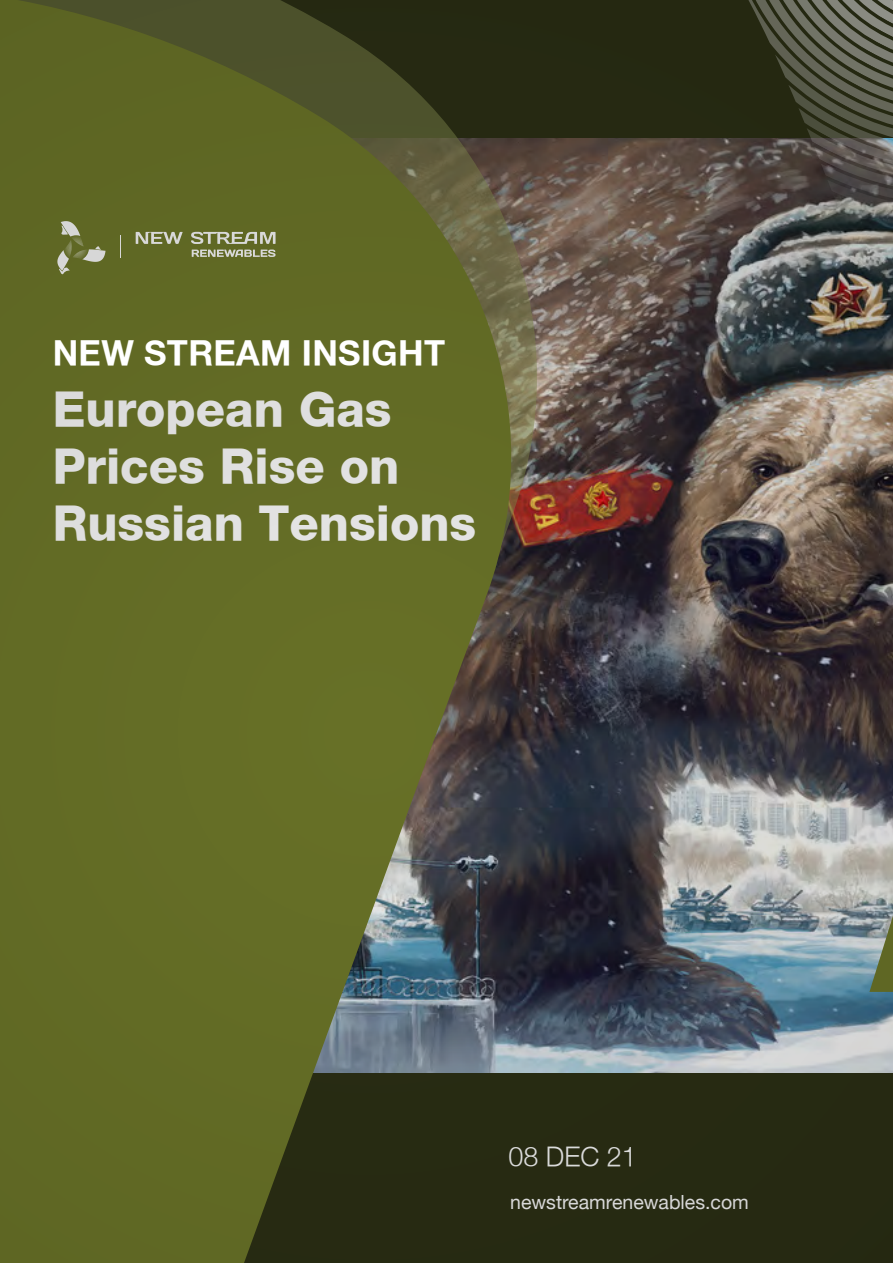
<style>
.page{position:relative;width:893px;height:1263px;background:#fff}
.page>*{position:absolute;margin:0;border:0;box-sizing:border-box;transform-origin:0 0}
.t1{font:800 48px/57px "Helvetica Neue";color:#fff}
.t2{font:700 34.5px "Helvetica Neue";letter-spacing:.01em;color:#fff}
.t3{font:300 27px "Helvetica Neue";color:#fff}
.t4{font:19.5px "Helvetica Neue";color:#fff}
</style>
<div class="page">
<img style="left:0;top:0;width:893px;height:1263px">
<p class="t2" style="left:53px;top:332px;width:394px">NEW STREAM INSIGHT</p>
<p class="t1" style="left:53px;top:380px;width:425px">European Gas<br>Prices Rise on<br>Russian Tensions</p>
<p class="t3" style="left:508px;top:1140px;width:130px">08 Dec 21</p>
<p class="t4" style="left:510px;top:1188px;width:240px">newstreamrenewables.com</p>
</div>
